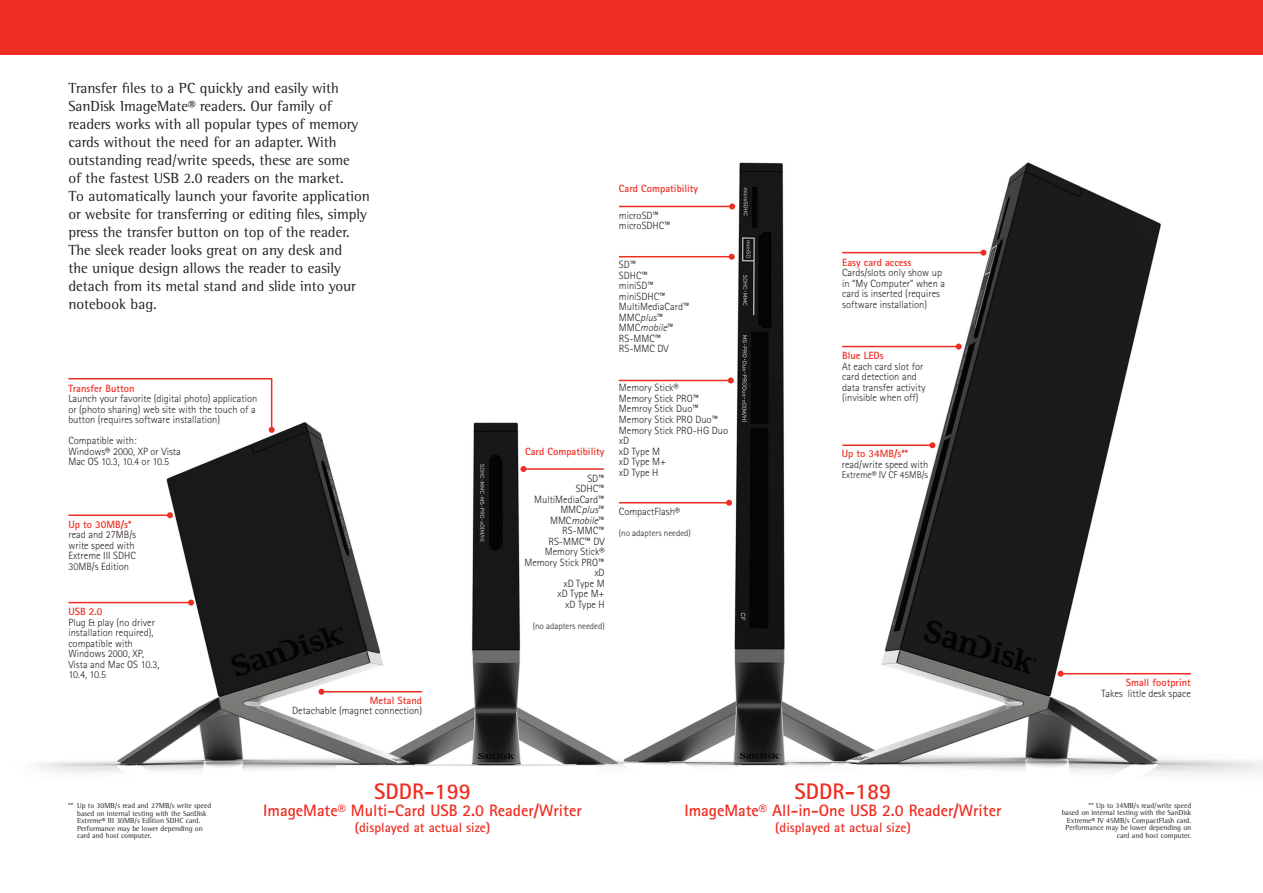
<style>
.page{position:relative;width:1263px;height:893px;background:#fff}
.page>*{position:absolute;margin:0;border:0;box-sizing:border-box;transform-origin:0 0}
.t1{font:700 22.5px "Rotis Sans Serif";color:#ee2e22}
.t2{font:700 16.5px "Rotis Sans Serif";color:#ee2e22}
.t3{font:15px/18px "Rotis Semi Serif";color:#231f20}
.t4{font:700 13.5px "Rotis Sans Serif";color:#ee2e22}
.t5{font:300 10.5px/10.5px "Rotis Sans Serif";color:#231f20}
.t6{font:700 10.5px "Rotis Sans Serif";color:#ee2e22}
.t7{font:italic 300 10.5px "Rotis Sans Serif";color:#231f20}
.t8{font:300 9.75px "Rotis Sans Serif";color:#231f20}
.t9{font:300 9px "Rotis Sans Serif";color:#231f20}
.body_copy{font:7.5px/7.5px "Rotis Semi Serif";color:#231f20}
.s1{font-style:italic}
.s2{font-style:normal}
</style>
<div class="page">
<img style="left:36px;top:162px;width:1227px;height:615px">
<div style="left:0;top:0;width:1263px;height:55px;background:#ee2e22"></div>
<svg style="left:67px;top:377px;width:208px;height:56px"></svg>
<hr style="left:321px;top:691px;width:101px;height:1px;background:#ee2e22">
<svg style="left:318px;top:689px;width:6px;height:6px"></svg>
<hr style="left:68px;top:514px;width:102px;height:2px;background:#ee2e22">
<svg style="left:167px;top:512px;width:6px;height:6px"></svg>
<hr style="left:68px;top:602px;width:123px;height:1px;background:#ee2e22">
<svg style="left:188px;top:600px;width:6px;height:6px"></svg>
<hr style="left:523px;top:468px;width:81px;height:2px;background:#ee2e22">
<svg style="left:520px;top:466px;width:6px;height:6px"></svg>
<hr style="left:619px;top:206px;width:113px;height:1px;background:#ee2e22">
<svg style="left:729px;top:203px;width:6px;height:6px"></svg>
<hr style="left:619px;top:256px;width:113px;height:1px;background:#ee2e22">
<svg style="left:729px;top:254px;width:6px;height:6px"></svg>
<hr style="left:619px;top:502px;width:110px;height:1px;background:#ee2e22">
<svg style="left:726px;top:500px;width:6px;height:6px"></svg>
<hr style="left:1060px;top:673px;width:131px;height:1px;background:#ee2e22">
<svg style="left:1058px;top:671px;width:6px;height:6px"></svg>
<hr style="left:619px;top:380px;width:112px;height:1px;background:#ee2e22">
<svg style="left:728px;top:377px;width:6px;height:6px"></svg>
<hr style="left:842px;top:346px;width:117px;height:1px;background:#ee2e22">
<svg style="left:956px;top:344px;width:6px;height:6px"></svg>
<hr style="left:842px;top:252px;width:141px;height:1px;background:#ee2e22">
<svg style="left:980px;top:250px;width:6px;height:6px"></svg>
<hr style="left:842px;top:444px;width:90px;height:2px;background:#ee2e22">
<svg style="left:929px;top:442px;width:6px;height:6px"></svg>
<p class="t3" style="left:68px;top:79px;width:303px">Transfer files to a PC quickly and easily with SanDisk ImageMate® readers. Our family of readers works with all popular types of memory cards without the need for an adapter. With outstanding read/write speeds, these are some<br>of the fastest USB 2.0 readers on the market.<br>To automatically launch your favorite application or website for transferring or editing files, simply press the transfer button on top of the reader.<br>The sleek reader looks great on any desk and<br>the unique design allows the reader to easily detach from its metal stand and slide into your notebook bag.</p>
<p class="t6" style="left:68px;top:382px;width:68px">Transfer Button</p>
<p class="t5" style="left:68px;top:393px;width:190px">Launch your favorite (digital photo) application or (photo sharing) web site with the touch of a button (requires software installation)</p>
<p class="t5" style="left:68px;top:435px;width:70px">Compatible with:</p>
<p class="t5" style="left:68px;top:446px;width:114px">Windows® 2000, XP or Vista</p>
<p class="t5" style="left:68px;top:456px;width:102px">Mac OS 10.3, 10.4 or 10.5</p>
<p class="t6" style="left:68px;top:517px;width:64px">Up to 30MB/s*</p>
<p class="t5" style="left:68px;top:529px;width:69px">read and 27MB/s write speed with<br>Extreme III SDHC<br>30MB/s Edition</p>
<p class="t6" style="left:68px;top:605px;width:36px">USB 2.0</p>
<p class="t5" style="left:68px;top:617px;width:92px">Plug &amp; play (no driver installation required), compatible with<br>Windows 2000, XP,<br>Vista and Mac OS 10.3,<br>10.4, 10.5</p>
<p class="t6" style="left:370px;top:694px;width:54px">Metal Stand</p>
<p class="t5" style="left:292px;top:705px;width:131px">Detachable (magnet connection)</p>
<p class="t6" style="left:525px;top:445px;width:81px">Card Compatibility</p>
<p class="t5" style="left:587px;top:473px;width:19px">SD™</p>
<p class="t5" style="left:576px;top:483px;width:30px">SDHC™</p>
<p class="t5" style="left:534px;top:494px;width:72px">MultiMediaCard™</p>
<p class="t5" style="left:560px;top:504px;width:46px">M M C<span class="s1">plus</span>™</p>
<p class="t7" style="left:550px;top:514px;width:56px"><span class="s2">M M C</span> mobile<span class="s2">™</span></p>
<p class="t5" style="left:562px;top:525px;width:44px">RS-MMC™</p>
<p class="t5" style="left:548px;top:536px;width:58px">RS-MMC™ DV</p>
<p class="t5" style="left:545px;top:546px;width:61px">Memory Stick®</p>
<p class="t5" style="left:524px;top:557px;width:82px">Memory Stick PRO™</p>
<p class="t5" style="left:594px;top:567px;width:12px">xD</p>
<p class="t5" style="left:563px;top:578px;width:43px">xD Type M</p>
<p class="t5" style="left:557px;top:588px;width:49px">xD Type M+</p>
<p class="t5" style="left:565px;top:599px;width:41px">xD Type H</p>
<p class="t9" style="left:533px;top:620px;width:73px">(no adapters needed)</p>
<p class="t6" style="left:619px;top:182px;width:81px">Card Compatibility</p>
<p class="t5" style="left:619px;top:210px;width:42px">microSD™</p>
<p class="t5" style="left:619px;top:221px;width:53px">microSDHC™</p>
<p class="t5" style="left:619px;top:260px;width:19px">SD™</p>
<p class="t5" style="left:619px;top:270px;width:30px">SDHC™</p>
<p class="t5" style="left:619px;top:281px;width:36px">miniSD™</p>
<p class="t5" style="left:619px;top:291px;width:48px">miniSDHC™</p>
<p class="t5" style="left:619px;top:302px;width:72px">MultiMediaCard™</p>
<p class="t5" style="left:619px;top:312px;width:46px">M M C<span class="s1">plus</span>™</p>
<p class="t7" style="left:619px;top:322px;width:56px"><span class="s2">M M C</span> mobile<span class="s2">™</span></p>
<p class="t5" style="left:619px;top:333px;width:44px">RS-MMC™</p>
<p class="t5" style="left:619px;top:344px;width:51px">RS-MMC DV</p>
<p class="t5" style="left:619px;top:383px;width:61px">Memory Stick®</p>
<p class="t5" style="left:619px;top:393px;width:82px">Memory Stick PRO™</p>
<p class="t5" style="left:619px;top:404px;width:81px">Memroy Stick Duo™</p>
<p class="t5" style="left:619px;top:414px;width:101px">Memory Stick PRO Duo™</p>
<p class="t5" style="left:619px;top:425px;width:111px">Memory Stick PRO-HG Duo</p>
<p class="t5" style="left:619px;top:435px;width:12px">xD</p>
<p class="t5" style="left:619px;top:446px;width:43px">xD Type M</p>
<p class="t5" style="left:619px;top:456px;width:49px">xD Type M+</p>
<p class="t5" style="left:619px;top:467px;width:41px">xD Type H</p>
<p class="t5" style="left:619px;top:506px;width:63px">CompactFlash®</p>
<p class="t9" style="left:619px;top:528px;width:73px">(no adapters needed)</p>
<p class="t6" style="left:842px;top:256px;width:71px">Easy card access</p>
<p class="t5" style="left:842px;top:268px;width:105px">Cards/slots only show up in “My Computer” when a card is inserted (requires software installation)</p>
<p class="t6" style="left:842px;top:349px;width:43px">Blue LEDs</p>
<p class="t5" style="left:842px;top:361px;width:85px">At each card slot for card detection and data transfer activity (invisible when off)</p>
<p class="t6" style="left:842px;top:447px;width:68px">Up to 34MB/s**</p>
<p class="t5" style="left:842px;top:459px;width:88px">read/write speed with</p>
<p class="t8" style="left:842px;top:469px;width:88px">Extreme® IV CF 45MB/s</p>
<p class="body_copy" style="left:77px;top:802px;width:136px;text-indent:-9px">** Up to 30MB/s read and 27MB/s write speed based on internal testing with the SanDisk Extreme® III 30MB/s Edition SDHC card.<br>Performance may be lower depending on card and host computer.</p>
<p class="t1" style="left:374px;top:777px;width:98px">SDDR-199</p>
<p class="t2" style="left:263px;top:799px;width:320px">ImageMate® Multi-Card USB 2.0 Reader/Writer</p>
<p class="t4" style="left:355px;top:819px;width:137px">(displayed at actual size)</p>
<p class="t1" style="left:795px;top:777px;width:98px">SDDR-189</p>
<p class="t2" style="left:684px;top:799px;width:319px">ImageMate® All-in-One USB 2.0 Reader/Writer</p>
<p class="t4" style="left:775px;top:819px;width:137px">(displayed at actual size)</p>
<p class="t6" style="left:1126px;top:676px;width:67px">Small footprint</p>
<p class="t5" style="left:1101px;top:688px;width:91px">Takes little desk space</p>
<p class="body_copy" style="left:1062px;top:801px;width:131px;text-align:right">** Up to 34MB/s read/write speed<br>based on internal testing with the SanDisk Extreme® IV 45MB/s CompactFlash card.<br>Performance may be lower depending on card and host computer.</p>
</div>
